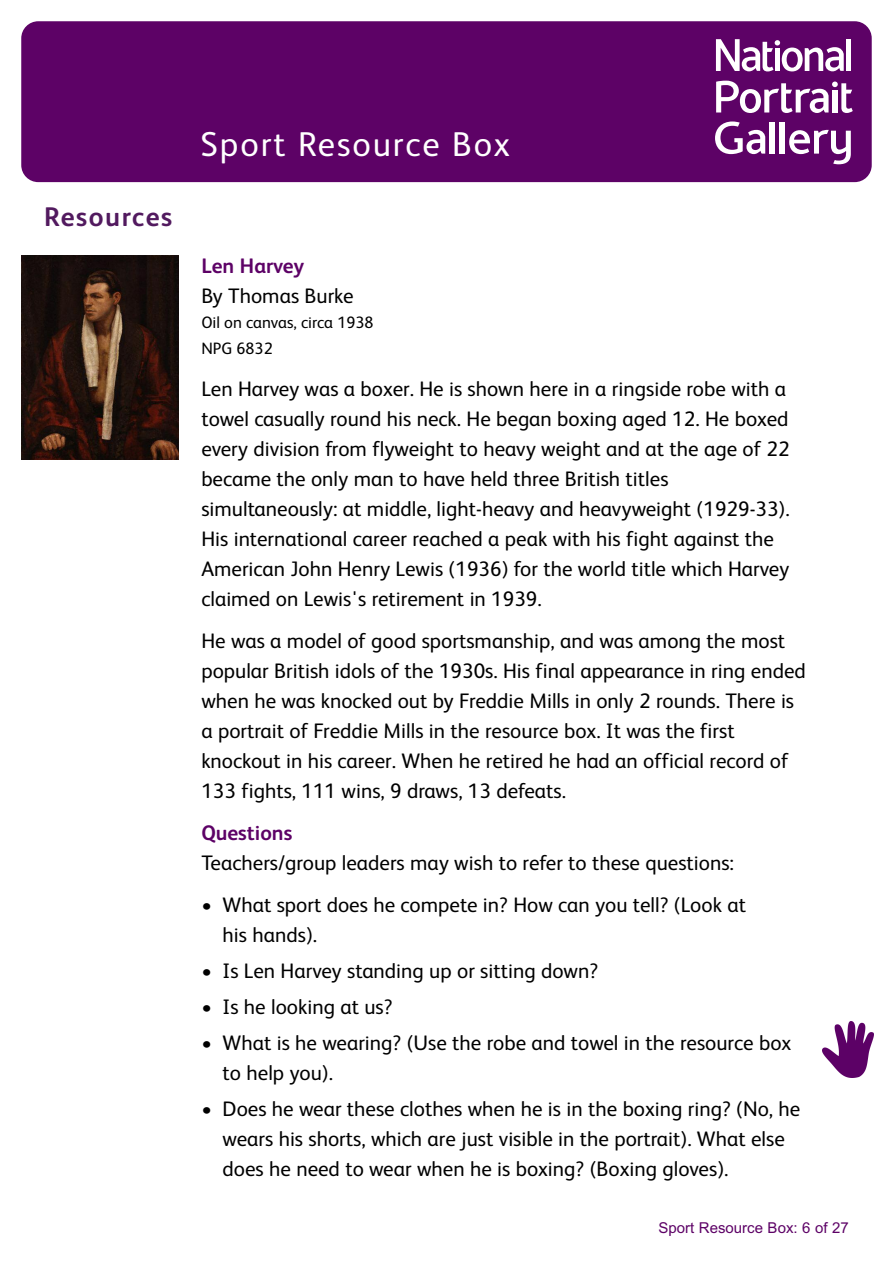
<style>
.page{position:relative;width:893px;height:1263px;background:#fff}
.page>*{position:absolute;margin:0;border:0;box-sizing:border-box;transform-origin:0 0}
.t1{font:34.5px "FS Albert";letter-spacing:.055em;color:#fff}
.t2{font:700 27px "FS Albert";letter-spacing:.055em;color:#521a5f}
.t3{font:21px/30px "FS Albert";color:#000}
.t4{font:700 21px "FS Albert";color:#5d0266}
.t5{font:16.5px/25.5px "FS Albert";color:#000}
.t6{font:15px "Arial";color:#5d0266}
</style>
<div class="page">
<div style="left:21px;top:21px;width:851px;height:161px;background:#5d0266;border-radius:17px"></div>
<svg style="left:789px;top:130px;width:62px;height:34px"></svg>
<div style="left:770px;top:122px;width:5px;height:32px;background:#fff"></div>
<div style="left:780px;top:122px;width:5px;height:32px;background:#fff"></div>
<svg style="left:715px;top:121px;width:50px;height:33px"></svg>
<div style="left:846px;top:39px;width:5px;height:32px;background:#fff"></div>
<svg style="left:716px;top:39px;width:128px;height:32px"></svg>
<svg style="left:716px;top:81px;width:137px;height:32px"></svg>
<img style="left:21px;top:255px;width:158px;height:204px">
<img style="left:823px;top:1021px;width:51px;height:57px">
<p class="t2" style="left:44px;top:208px;width:130px">Resources</p>
<h1 class="t1" style="left:200px;top:132px;width:311px">Sport Resource Box</h1>
<p class="t4" style="left:201px;top:258px;width:104px">Len Harvey</p>
<p class="t3" style="left:201px;top:283px;width:154px">By Thomas Burke</p>
<p class="t5" style="left:201px;top:312px;width:174px">Oil on canvas, circa 1938<br>NPG 6832</p>
<p class="t3" style="left:201px;top:376px;width:590px">Len Harvey was a boxer. He is shown here in a ringside robe with a towel casually round his neck. He began boxing aged 12. He boxed every division from flyweight to heavy weight and at the age of 22 became the only man to have held three British titles simultaneously: at middle, light-heavy and heavyweight (1929-33).<br>His international career reached a peak with his fight against the American John Henry Lewis (1936) for the world title which Harvey claimed on Lewis's retirement in 1939.</p>
<p class="t3" style="left:201px;top:628px;width:606px">He was a model of good sportsmanship, and was among the most popular British idols of the 1930s. His final appearance in ring ended when he was knocked out by Freddie Mills in only 2 rounds. There is a portrait of Freddie Mills in the resource box. It was the first knockout in his career. When he retired he had an official record of 133 fights, 111 wins, 9 draws, 13 defeats.</p>
<p class="t4" style="left:201px;top:825px;width:93px">Questions</p>
<p class="t3" style="left:201px;top:850px;width:534px">Teachers/group leaders may wish to refer to these questions:</p>
<p class="t3" style="left:223px;top:892px;width:525px;text-indent:-21px">• What sport does he compete in? How can you tell? (Look at his hands).</p>
<p class="t3" style="left:201px;top:958px;width:398px">• Is Len Harvey standing up or sitting down?</p>
<p class="t3" style="left:201px;top:994px;width:193px">• Is he looking at us?</p>
<p class="t3" style="left:223px;top:1030px;width:570px;text-indent:-21px">• What is he wearing? (Use the robe and towel in the resource box to help you).</p>
<p class="t3" style="left:223px;top:1096px;width:579px;text-indent:-21px">• Does he wear these clothes when he is in the boxing ring? (No, he wears his shorts, which are just visible in the portrait). What else does he need to wear when he is boxing? (Boxing gloves).</p>
<p class="t6" style="left:658px;top:1219px;width:192px">Sport Resource Box: 6 of 27</p>
</div>
